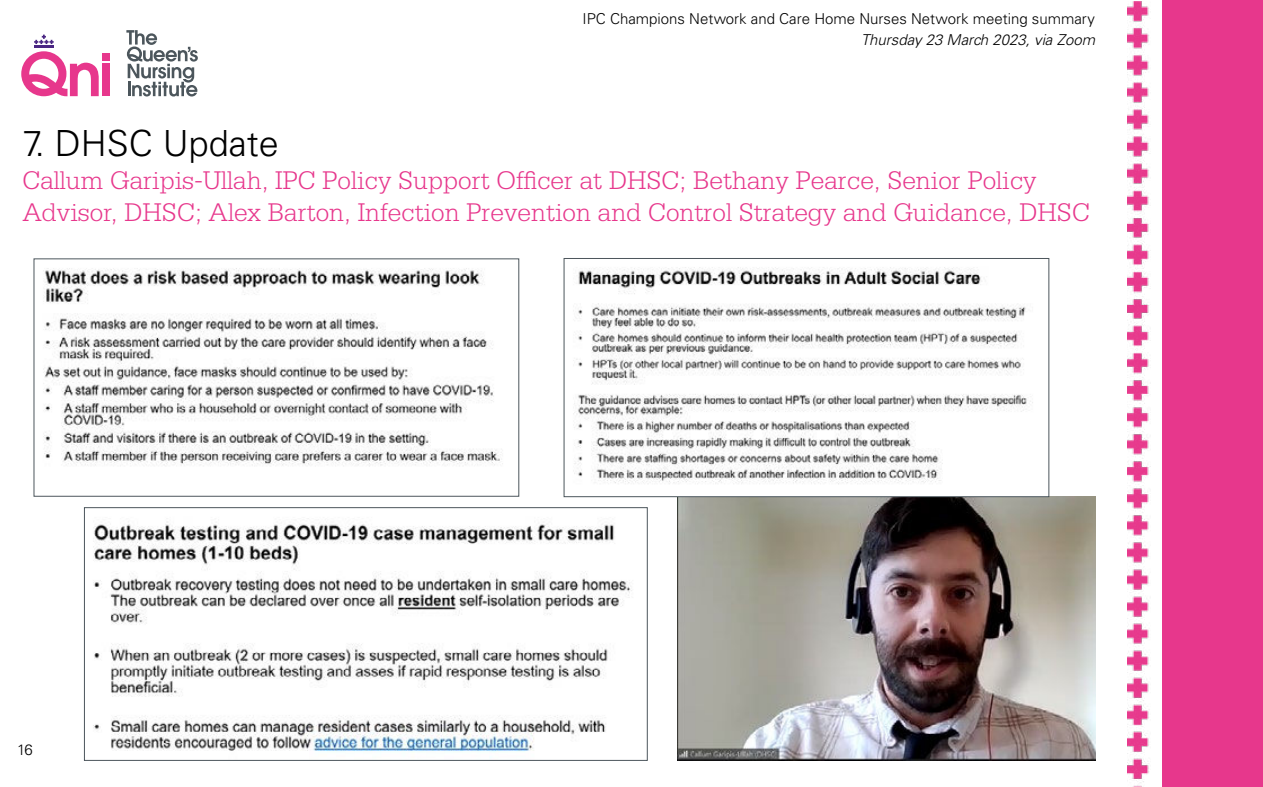
<style>
.page{position:relative;width:1263px;height:787px;background:#fff}
.page>*{position:absolute;margin:0;border:0;box-sizing:border-box;transform-origin:0 0}
.t1{font:300 36px "Univers LT Std";color:#000}
.t2{font:300 27px/32.4px "Serifa Std";color:#e7378c}
.t3{font:300 15px "Univers LT Std";color:#000}
.t4{font:italic 300 15px "Univers LT Std";color:#000}
</style>
<div class="page">
<svg style="left:21px;top:51px;width:78px;height:45px"></svg>
<div style="left:102px;top:54px;width:8px;height:7px;background:#e7378c"></div>
<div style="left:102px;top:64px;width:8px;height:32px;background:#e7378c"></div>
<svg style="left:34px;top:35px;width:20px;height:9px"></svg>
<hr style="left:34px;top:45px;width:20px;height:2px;background:#4a2683">
<svg style="left:126px;top:30px;width:72px;height:66px"></svg>
<div style="left:1162px;top:0;width:101px;height:787px;background:#e7378c"></div>
<img style="left:1127px;top:1px;width:22px;height:786px">
<img style="left:678px;top:496px;width:417px;height:264px">
<img style="left:43px;top:268px;width:460px;height:199px">
<img style="left:573px;top:267px;width:460px;height:218px">
<div style="left:564px;top:258px;width:485px;height:239px;border:1px solid #4c565c"></div>
<img style="left:93px;top:518px;width:539px;height:234px">
<div style="left:84px;top:507px;width:564px;height:253px;border:1px solid #4c565c"></div>
<p class="t3" style="left:583px;top:13px;width:514px">IPC Champions Network and Care Home Nurses Network meeting summary</p>
<p class="t4" style="left:861px;top:34px;width:235px">Thursday 23 March 2023, via Zoom</p>
<h1 class="t1" style="left:22px;top:130px;width:258px">7. DHSC Update</h1>
<p class="t2" style="left:22px;top:165px;width:1069px">Callum Garipis-Ullah, IPC Policy Support Officer at DHSC; Bethany Pearce, Senior Policy<br>Advisor, DHSC; Alex Barton, Infection Prevention and Control Strategy and Guidance, DHSC</p>
<p class="t3" style="left:17px;top:744px;width:17px">16</p>
</div>
